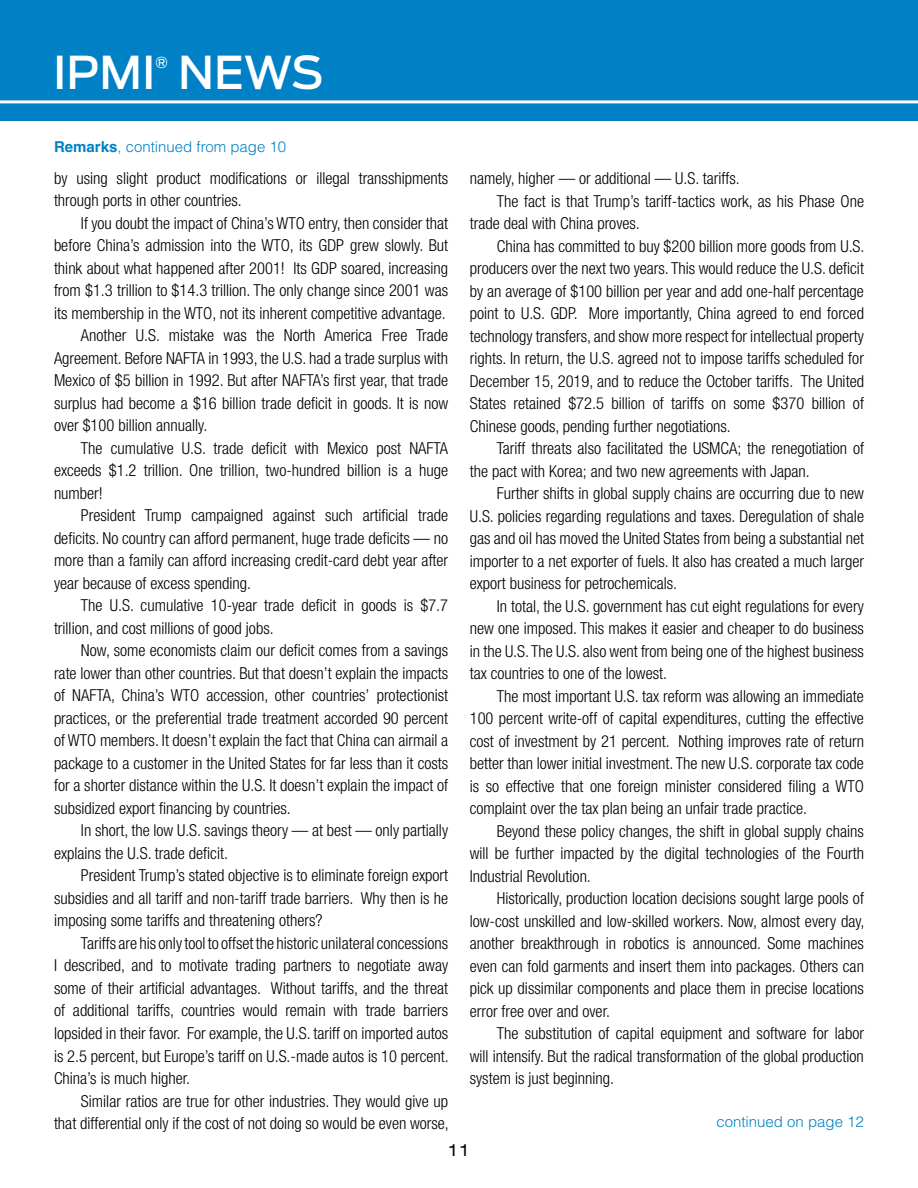
<style>
.page{position:relative;width:918px;height:1188px;background:#fff}
.page>*{position:absolute;margin:0;border:0;box-sizing:border-box;transform-origin:0 0}
.t1{font:500 45px "Ford Antenna";color:#fff}
.t2{font:300 condensed 16.5px/22.5px "Helvetica Neue";color:#000}
.t3{font:expanded 16.5px "Swiss 721 BT";color:#000}
.t4{font:300 15px "Helvetica";color:#0081c6}
.t5{font:500 15px "Ford Antenna";color:#fff}
.s1{font-weight:700}
</style>
<div class="page">
<div style="left:0;top:0;width:918px;height:122px;background:#0081c6"></div>
<hr style="left:0;top:100px;width:918px;height:3px;background:#fff">
<h1 class="t1" style="left:53px;top:33px;width:104px">IPMI</h1>
<p class="t5" style="left:156px;top:49px;width:14px">®</p>
<h1 class="t1" style="left:178px;top:33px;width:147px">NEWS</h1>
<p class="t4" style="left:54px;top:138px;width:234px"><span class="s1">Remarks</span>, continued from page 10</p>
<p class="t2" style="left:54px;top:167px;width:396px">by using slight product modifications or illegal transshipments through ports in other countries.</p>
<p class="t2" style="left:81px;top:212px;width:369px">If you doubt the impact of China’s WTO entry, then consider that</p>
<p class="t2" style="left:54px;top:234px;width:396px">before China’s admission into the WTO, its GDP grew slowly. But</p>
<p class="t2" style="left:54px;top:257px;width:396px">think about what happened after 2001! Its GDP soared, increasing</p>
<p class="t2" style="left:54px;top:279px;width:396px">from $1.3 trillion to $14.3 trillion. The only change since 2001 was</p>
<p class="t2" style="left:54px;top:302px;width:393px">its membership in the WTO, not its inherent competitive advantage.</p>
<p class="t2" style="left:81px;top:324px;width:369px">Another U.S. mistake was the North America Free Trade</p>
<p class="t2" style="left:54px;top:347px;width:396px">Agreement. Before NAFTA in 1993, the U.S. had a trade surplus with</p>
<p class="t2" style="left:54px;top:369px;width:396px">Mexico of $5 billion in 1992. But after NAFTA’s first year, that trade</p>
<p class="t2" style="left:54px;top:392px;width:396px">surplus had become a $16 billion trade deficit in goods. It is now</p>
<p class="t2" style="left:54px;top:414px;width:155px">over $100 billion annually.</p>
<p class="t2" style="left:81px;top:437px;width:369px">The cumulative U.S. trade deficit with Mexico post NAFTA</p>
<p class="t2" style="left:54px;top:459px;width:396px">exceeds $1.2 trillion. One trillion, two-hundred billion is a huge</p>
<p class="t2" style="left:54px;top:482px;width:50px">number!</p>
<p class="t2" style="left:81px;top:504px;width:369px">President Trump campaigned against such artificial trade</p>
<p class="t2" style="left:54px;top:527px;width:396px">deficits. No country can afford permanent, huge trade deficits — no</p>
<p class="t2" style="left:54px;top:549px;width:396px">more than a family can afford increasing credit-card debt year after</p>
<p class="t2" style="left:54px;top:572px;width:199px">year because of excess spending.</p>
<p class="t2" style="left:81px;top:594px;width:369px">The U.S. cumulative 10-year trade deficit in goods is $7.7</p>
<p class="t2" style="left:54px;top:617px;width:221px">trillion, and cost millions of good jobs.</p>
<p class="t2" style="left:81px;top:639px;width:369px">Now, some economists claim our deficit comes from a savings</p>
<p class="t2" style="left:54px;top:662px;width:396px">rate lower than other countries. But that doesn’t explain the impacts</p>
<p class="t2" style="left:54px;top:684px;width:396px">of NAFTA, China’s WTO accession, other countries’ protectionist</p>
<p class="t2" style="left:54px;top:707px;width:396px">practices, or the preferential trade treatment accorded 90 percent</p>
<p class="t2" style="left:54px;top:729px;width:396px">of WTO members. It doesn’t explain the fact that China can airmail a</p>
<p class="t2" style="left:54px;top:752px;width:396px">package to a customer in the United States for far less than it costs</p>
<p class="t2" style="left:54px;top:774px;width:396px">for a shorter distance within the U.S. It doesn’t explain the impact of</p>
<p class="t2" style="left:54px;top:797px;width:238px">subsidized export financing by countries.</p>
<p class="t2" style="left:81px;top:819px;width:369px">In short, the low U.S. savings theory — at best — only partially</p>
<p class="t2" style="left:54px;top:842px;width:175px">explains the U.S. trade deficit.</p>
<p class="t2" style="left:81px;top:864px;width:369px">President Trump’s stated objective is to eliminate foreign export</p>
<p class="t2" style="left:54px;top:887px;width:396px">subsidies and all tariff and non-tariff trade barriers. Why then is he</p>
<p class="t2" style="left:54px;top:909px;width:270px">imposing some tariffs and threatening others?</p>
<p class="t2" style="left:81px;top:932px;width:369px">Tariffs are his only tool to offset the historic unilateral concessions</p>
<p class="t2" style="left:54px;top:954px;width:396px">I described, and to motivate trading partners to negotiate away</p>
<p class="t2" style="left:54px;top:977px;width:396px">some of their artificial advantages. Without tariffs, and the threat</p>
<p class="t2" style="left:54px;top:999px;width:396px">of additional tariffs, countries would remain with trade barriers</p>
<p class="t2" style="left:54px;top:1022px;width:396px">lopsided in their favor. For example, the U.S. tariff on imported autos</p>
<p class="t2" style="left:54px;top:1044px;width:396px">is 2.5 percent, but Europe’s tariff on U.S.-made autos is 10 percent.</p>
<p class="t2" style="left:54px;top:1067px;width:138px">China’s is much higher.</p>
<p class="t2" style="left:81px;top:1089px;width:369px">Similar ratios are true for other industries. They would give up</p>
<p class="t2" style="left:54px;top:1112px;width:396px">that differential only if the cost of not doing so would be even worse,</p>
<p class="t2" style="left:470px;top:167px;width:271px">namely, higher — or additional — U.S. tariffs.</p>
<p class="t2" style="left:497px;top:189px;width:369px">The fact is that Trump’s tariff-tactics work, as his Phase One</p>
<p class="t2" style="left:470px;top:212px;width:172px">trade deal with China proves.</p>
<p class="t2" style="left:497px;top:234px;width:369px">China has committed to buy $200 billion more goods from U.S.</p>
<p class="t2" style="left:470px;top:257px;width:396px">producers over the next two years. This would reduce the U.S. deficit</p>
<p class="t2" style="left:470px;top:279px;width:396px">by an average of $100 billion per year and add one-half percentage</p>
<p class="t2" style="left:470px;top:302px;width:396px">point to U.S. GDP. More importantly, China agreed to end forced</p>
<p class="t2" style="left:470px;top:324px;width:396px">technology transfers, and show more respect for intellectual property</p>
<p class="t2" style="left:470px;top:347px;width:396px">rights. In return, the U.S. agreed not to impose tariffs scheduled for</p>
<p class="t2" style="left:470px;top:369px;width:396px">December 15, 2019, and to reduce the October tariffs. The United</p>
<p class="t2" style="left:470px;top:392px;width:396px">States retained $72.5 billion of tariffs on some $370 billion of</p>
<p class="t2" style="left:470px;top:414px;width:263px">Chinese goods, pending further negotiations.</p>
<p class="t2" style="left:497px;top:437px;width:369px">Tariff threats also facilitated the USMCA; the renegotiation of</p>
<p class="t2" style="left:470px;top:459px;width:342px">the pact with Korea; and two new agreements with Japan.</p>
<p class="t2" style="left:497px;top:482px;width:369px">Further shifts in global supply chains are occurring due to new</p>
<p class="t2" style="left:470px;top:504px;width:396px">U.S. policies regarding regulations and taxes. Deregulation of shale</p>
<p class="t2" style="left:470px;top:527px;width:396px">gas and oil has moved the United States from being a substantial net</p>
<p class="t2" style="left:470px;top:549px;width:396px">importer to a net exporter of fuels. It also has created a much larger</p>
<p class="t2" style="left:470px;top:572px;width:209px">export business for petrochemicals.</p>
<p class="t2" style="left:497px;top:594px;width:369px">In total, the U.S. government has cut eight regulations for every</p>
<p class="t2" style="left:470px;top:617px;width:396px">new one imposed. This makes it easier and cheaper to do business</p>
<p class="t2" style="left:470px;top:639px;width:396px">in the U.S. The U.S. also went from being one of the highest business</p>
<p class="t2" style="left:470px;top:662px;width:199px">tax countries to one of the lowest.</p>
<p class="t2" style="left:497px;top:684px;width:369px">The most important U.S. tax reform was allowing an immediate</p>
<p class="t2" style="left:470px;top:707px;width:396px">100 percent write-off of capital expenditures, cutting the effective</p>
<p class="t2" style="left:470px;top:729px;width:396px">cost of investment by 21 percent. Nothing improves rate of return</p>
<p class="t2" style="left:470px;top:752px;width:396px">better than lower initial investment. The new U.S. corporate tax code</p>
<p class="t2" style="left:470px;top:774px;width:396px">is so effective that one foreign minister considered filing a WTO</p>
<p class="t2" style="left:470px;top:797px;width:339px">complaint over the tax plan being an unfair trade practice.</p>
<p class="t2" style="left:497px;top:819px;width:369px">Beyond these policy changes, the shift in global supply chains</p>
<p class="t2" style="left:470px;top:842px;width:396px">will be further impacted by the digital technologies of the Fourth</p>
<p class="t2" style="left:470px;top:864px;width:123px">Industrial Revolution.</p>
<p class="t2" style="left:497px;top:887px;width:369px">Historically, production location decisions sought large pools of</p>
<p class="t2" style="left:470px;top:910px;width:396px">low-cost unskilled and low-skilled workers. Now, almost every day,</p>
<p class="t2" style="left:470px;top:932px;width:396px">another breakthrough in robotics is announced. Some machines</p>
<p class="t2" style="left:470px;top:955px;width:396px">even can fold garments and insert them into packages. Others can</p>
<p class="t2" style="left:470px;top:977px;width:396px">pick up dissimilar components and place them in precise locations</p>
<p class="t2" style="left:470px;top:1000px;width:142px">error free over and over.</p>
<p class="t2" style="left:497px;top:1022px;width:369px">The substitution of capital equipment and software for labor</p>
<p class="t2" style="left:470px;top:1045px;width:396px">will intensify. But the radical transformation of the global production</p>
<p class="t2" style="left:470px;top:1067px;width:146px">system is just beginning.</p>
<p class="t4" style="left:716px;top:1113px;width:149px">continued on page 12</p>
<p class="t3" style="left:448px;top:1140px;width:24px">11</p>
</div>
